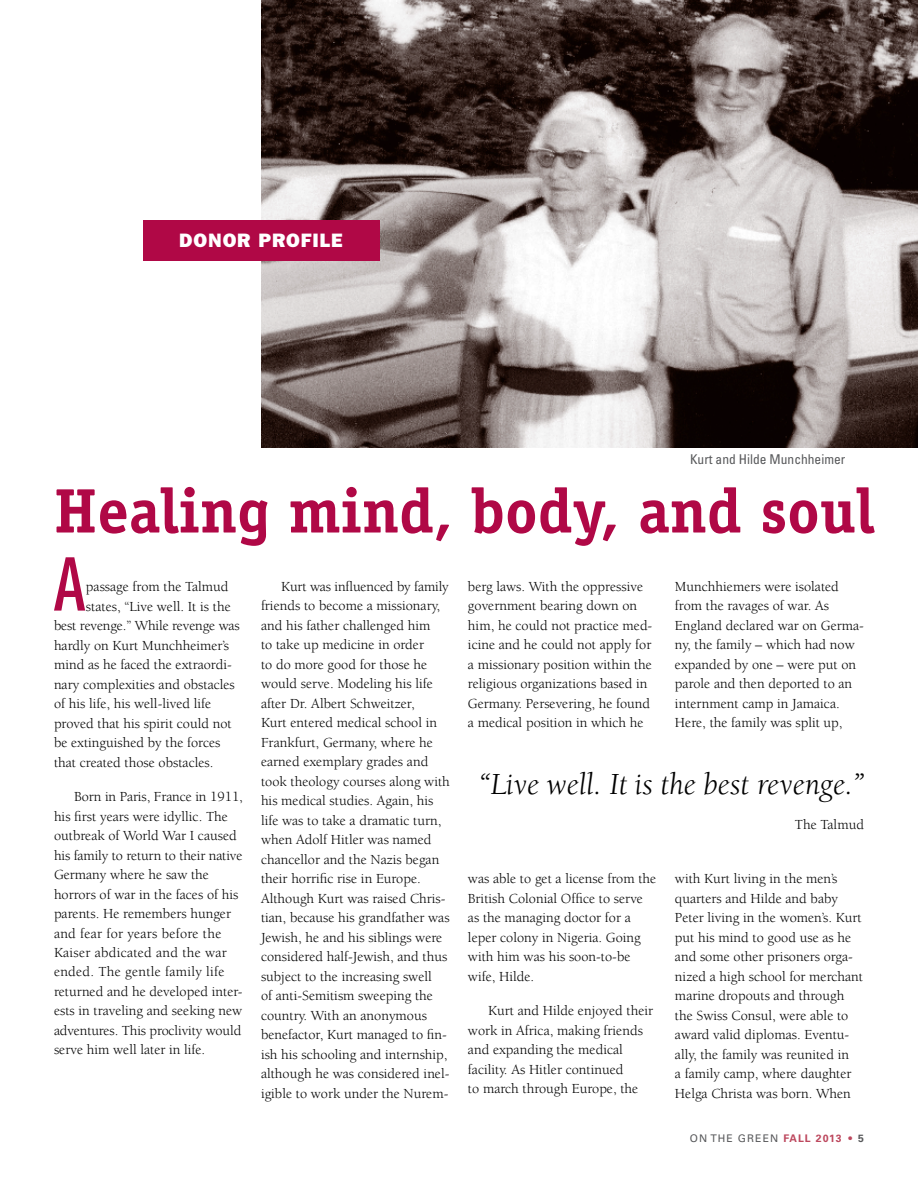
<style>
.page{position:relative;width:918px;height:1188px;background:#fff}
.page>*{position:absolute;margin:0;border:0;box-sizing:border-box;transform-origin:0 0}
.t1{font:ultra-condensed 73.8px "Univers LT Std";color:#b00846}
.t2{font:700 63px "Officina Serif";color:#b00846}
.t3{font:italic 31.5px "Berkeley";color:#000}
.t4{font:19.5px "ITC Franklin Gothic Std Hvy";letter-spacing:.05em;color:#fff}
.t5{font:14.25px/19.5px "Berkeley";color:#000}
.t6{font:condensed 13.5px "Univers LT Std";color:#57585a}
.t7{font:10.5px "Univers LT Std";letter-spacing:.1em;color:#57585a}
.s1{font-weight:700;color:#bd485e}
.s2{font-weight:700}
</style>
<div class="page">
<img style="left:261px;top:0;width:657px;height:447px">
<div style="left:143px;top:221px;width:236px;height:40px;background:#b00846"></div>
<h3 class="t4" style="left:179px;top:229px;width:165px">DONOR PROFILE</h3>
<p class="t6" style="left:690px;top:451px;width:157px">Kurt and Hilde Munchheimer</p>
<h2 class="t2" style="left:54px;top:472px;width:822px">healing mind, body, and soul</h2>
<h1 class="t1" style="left:53px;top:542px;width:34px">A</h1>
<p class="t5" style="left:86px;top:577px;width:144px">passage from the Talmud</p>
<p class="t5" style="left:86px;top:597px;width:146px">states, “Live well. It is the</p>
<p class="t5" style="left:54px;top:616px;width:187px">best revenge.” While revenge was</p>
<p class="t5" style="left:54px;top:636px;width:177px">hardly on Kurt Munchheimer’s</p>
<p class="t5" style="left:54px;top:655px;width:179px">mind as he faced the extraordi-</p>
<p class="t5" style="left:54px;top:675px;width:182px">nary complexities and obstacles</p>
<p class="t5" style="left:54px;top:694px;width:159px">of his life, his well-lived life</p>
<p class="t5" style="left:54px;top:714px;width:179px">proved that his spirit could not</p>
<p class="t5" style="left:54px;top:733px;width:168px">be extinguished by the forces</p>
<p class="t5" style="left:54px;top:753px;width:161px">that created those obstacles.</p>
<p class="t5" style="left:54px;top:787px;width:190px;text-indent:20px">Born in Paris, France in 1911, his first years were idyllic. The outbreak of World War I caused his family to return to their native<br>Germany where he saw the horrors of war in the faces of his parents. He remembers hunger and fear for years before the<br>Kaiser abdicated and the war ended. The gentle family life returned and he developed inter&shy;ests in traveling and seeking new adventures. This proclivity would serve him well later in life.</p>
<p class="t5" style="left:675px;top:577px;width:190px">Munchhiemers were isolated from the ravages of war. As<br>England declared war on Germa&shy;ny, the family – which had now expanded by one – were put on parole and then deported to an internment camp in Jamaica.<br>Here, the family was split up,</p>
<p class="t5" style="left:261px;top:577px;width:190px;text-indent:20px">Kurt was influenced by family friends to become a missionary, and his father challenged him<br>to take up medicine in order<br>to do more good for those he would serve. Modeling his life after Dr. Albert Schweitzer,<br>Kurt entered medical school in<br>Frankfurt, Germany, where he earned exemplary grades and took theology courses along with his medical studies. Again, his life was to take a dramatic turn, when Adolf Hitler was named chancellor and the Nazis began their horrific rise in Europe.<br>Although Kurt was raised Chris&shy;tian, because his grandfather was<br>Jewish, he and his siblings were considered half-Jewish, and thus subject to the increasing swell<br>of anti-Semitism sweeping the country. With an anonymous benefactor, Kurt managed to fin&shy;ish his schooling and internship, although he was considered inel&shy;igible to work under the Nurem-</p>
<p class="t5" style="left:468px;top:577px;width:186px">berg laws. With the oppressive government bearing down on him, he could not practice med&shy;icine and he could not apply for a missionary position within the religious organizations based in<br>Germany. Persevering, he found a medical position in which he</p>
<h3 class="t3" style="left:479px;top:768px;width:386px">“Live well. It is the best revenge.”</h3>
<p class="t5" style="left:795px;top:815px;width:71px">The Talmud</p>
<p class="t5" style="left:468px;top:869px;width:190px">was able to get a license from the<br>British Colonial Office to serve as the managing doctor for a leper colony in Nigeria. Going with him was his soon-to-be wife, Hilde.</p>
<p class="t5" style="left:468px;top:1001px;width:187px;text-indent:20px">Kurt and Hilde enjoyed their work in Africa, making friends and expanding the medical facility. As Hitler continued<br>to march through Europe, the</p>
<p class="t5" style="left:675px;top:869px;width:190px">with Kurt living in the men’s quarters and Hilde and baby<br>Peter living in the women’s. Kurt put his mind to good use as he and some other prisoners orga&shy;nized a high school for merchant marine dropouts and through the Swiss Consul, were able to award valid diplomas. Eventu&shy;ally, the family was reunited in<br>a family camp, where daughter<br>Helga Christa was born. When</p>
<p class="t7" style="left:690px;top:1132px;width:176px">ON THE GREEN <span class="s1">FALL 2013 •</span> <span class="s2">5</span></p>
</div>
